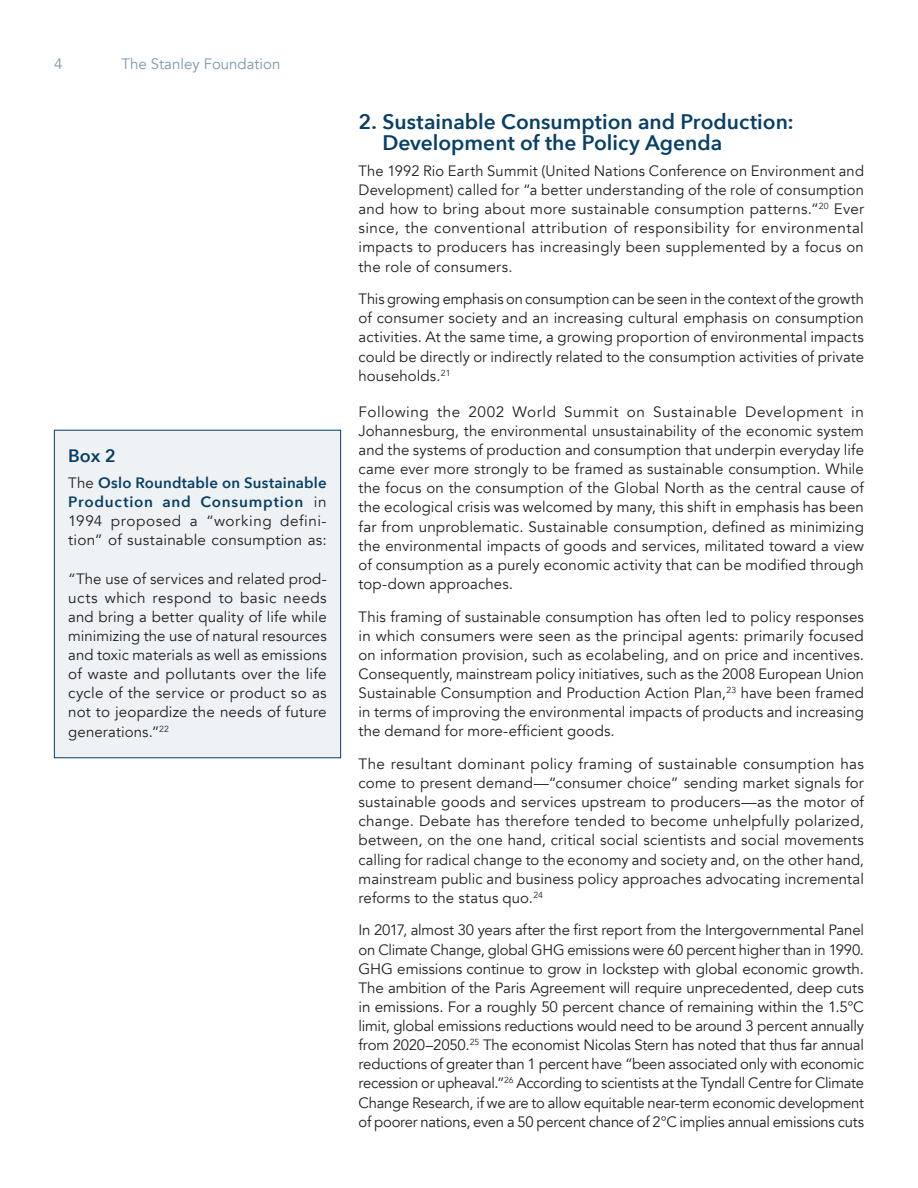
<style>
.page{position:relative;width:918px;height:1188px;background:#fff}
.page>*{position:absolute;margin:0;border:0;box-sizing:border-box;transform-origin:0 0}
.t1{font:600 21px/21px "Avenir Next";color:#073f67}
.t2{font:600 18px "Avenir Next";color:#073f67}
.t3{font:15px/19.2px "Avenir";letter-spacing:.01em;color:#231f20;text-align:justify}
.t4{font:600 15px/19.2px "Avenir Next";letter-spacing:.03em;color:#073f67}
.t5{font:15px "Avenir";color:#7c97ac}
.s1{font-family:"Avenir";font-weight:400;color:#231f20}
</style>
<div class="page">
<div style="left:54px;top:430px;width:287px;height:328px;background:#eef2f4"></div>
<div style="left:54px;top:430px;width:287px;height:328px;border:1px solid #073f67"></div>
<p class="t5" style="left:54px;top:55px;width:10px">4</p>
<p class="t5" style="left:122px;top:55px;width:160px">The Stanley Foundation</p>
<p class="t2" style="left:68px;top:440px;width:49px">Box 2</p>
<p class="t4" style="left:68px;top:473px;width:260px"><span class="s1">The</span> Oslo Roundtable on Sustainable<br>Production and Consumption <span class="s1">in</span></p>
<p class="t3" style="left:68px;top:512px;width:260px">1994 proposed a “working defini&shy;tion” of sustainable consumption as:</p>
<p class="t3" style="left:68px;top:569px;width:260px">“The use of services and related prod&shy;ucts which respond to basic needs and bring a better quality of life while minimizing the use of natural resources and toxic materials as well as emissions of waste and pollutants over the life cycle of the service or product so as not to jeopardize the needs of future generations.”<sup>22</sup></p>
<h1 class="t1" style="left:382px;top:111px;width:413px;text-indent:-24px">2. Sustainable Consumption and Production:<br>Development of the Policy Agenda</h1>
<p class="t3" style="left:359px;top:161px;width:507px">The 1992 Rio Earth Summit (United Nations Conference on Environment and Development) called for “a better understanding of the role of consumption and how to bring about more sustainable consumption patterns.”<sup>20</sup> Ever since, the conventional attribution of responsibility for environmental impacts to producers has increasingly been supplemented by a focus on the role of consumers.</p>
<p class="t3" style="left:359px;top:290px;width:507px">This growing emphasis on consumption can be seen in the context of the growth of consumer society and an increasing cultural emphasis on consumption activities. At the same time, a growing proportion of environmental impacts could be directly or indirectly related to the consumption activities of private households.<sup>21</sup></p>
<p class="t3" style="left:359px;top:402px;width:507px">Following the 2002 World Summit on Sustainable Development in Johannesburg, the environmental unsustainability of the economic system and the systems of production and consumption that underpin everyday life came ever more strongly to be framed as sustainable consumption. While the focus on the consumption of the Global North as the central cause of the ecological crisis was welcomed by many, this shift in emphasis has been far from unproblematic. Sustainable consumption, defined as minimizing the environmental impacts of goods and services, militated toward a view of consumption as a purely economic activity that can be modified through top-down approaches.</p>
<p class="t3" style="left:359px;top:607px;width:507px">This framing of sustainable consumption has often led to policy responses in which consumers were seen as the principal agents: primarily focused on information provision, such as ecolabeling, and on price and incentives.<br>Consequently, mainstream policy initiatives, such as the 2008 European Union Sustainable Consumption and Production Action Plan,<sup>23</sup> have been framed in terms of improving the environmental impacts of products and increasing the demand for more-efficient goods.</p>
<p class="t3" style="left:359px;top:754px;width:507px">The resultant dominant policy framing of sustainable consumption has come to present demand—“consumer choice” sending market signals for sustainable goods and services upstream to producers—as the motor of change. Debate has therefore tended to become unhelpfully polarized, between, on the one hand, critical social scientists and social movements calling for radical change to the economy and society and, on the other hand, mainstream public and business policy approaches advocating incremental reforms to the status quo.<sup>24</sup></p>
<p class="t3" style="left:359px;top:921px;width:507px">In 2017, almost 30 years after the first report from the Intergovernmental Panel on Climate Change, global GHG emissions were 60 percent higher than in 1990.<br>GHG emissions continue to grow in Iockstep with global economic growth.<br>The ambition of the Paris Agreement will require unprecedented, deep cuts in emissions. For a roughly 50 percent chance of remaining within the 1.5°C limit, global emissions reductions would need to be around 3 percent annually from 2020–2050.<sup>25</sup> The economist Nicolas Stern has noted that thus far annual reductions of greater than 1 percent have “been associated only with economic recession or upheaval.”<sup>26</sup> According to scientists at the Tyndall Centre for Climate Change Research, if we are to allow equitable near-term economic development of poorer nations, even a 50 percent chance of 2°C implies annual emissions cuts</p>
</div>
